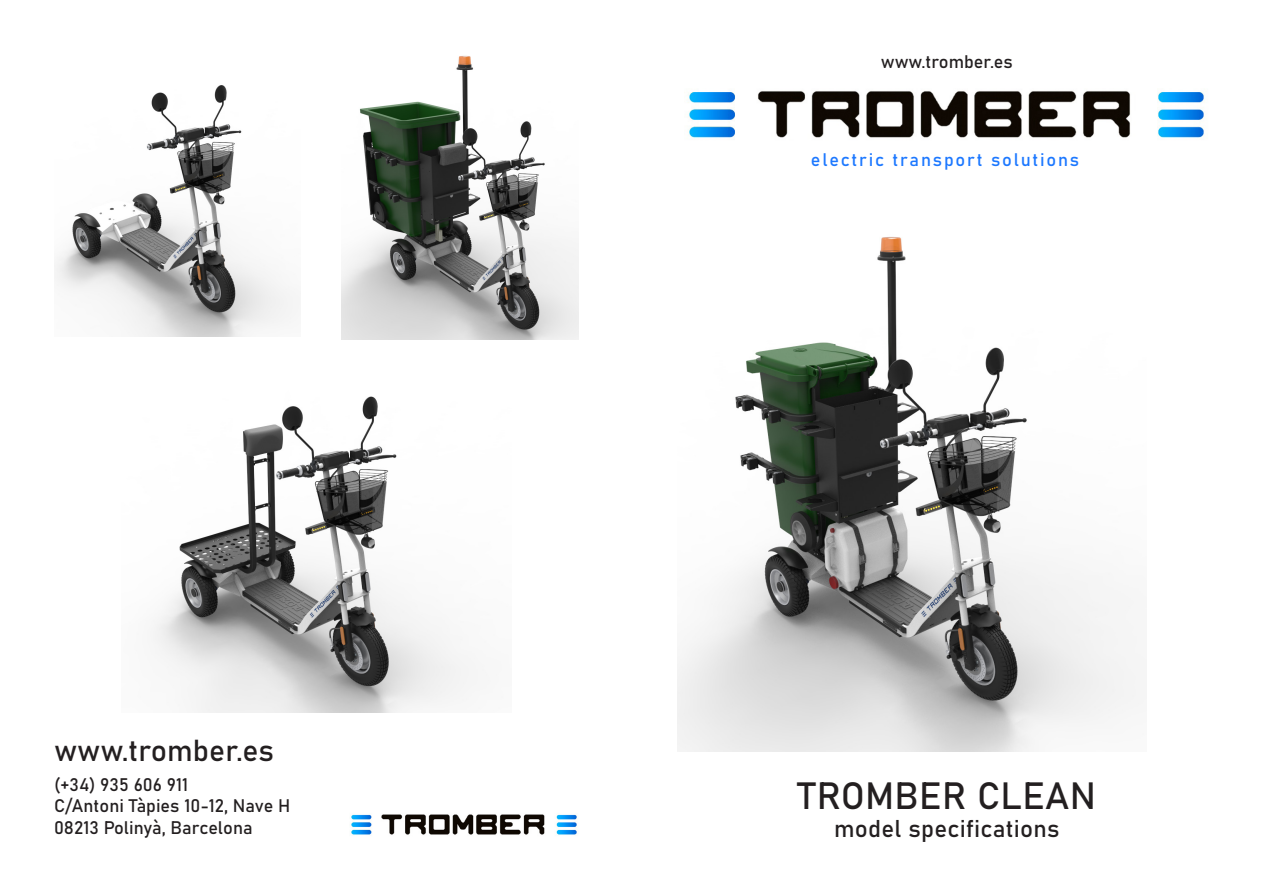
<style>
.page{position:relative;width:1263px;height:893px;background:#fff}
.page>*{position:absolute;margin:0;border:0;box-sizing:border-box;transform-origin:0 0}
.t1{font:37.5px "Bahnschrift";letter-spacing:.01em;color:#231f20}
.t2{font:30px "Bahnschrift";color:#231f20}
.t3{font:24px "Bahnschrift";letter-spacing:.01em;color:#231f20}
.t4{font:18px "Bahnschrift";color:#231f20}
.t5{font:18px "Bahnschrift";letter-spacing:.1em;color:#1c78ff}
</style>
<div class="page">
<img style="left:688px;top:91px;width:517px;height:47px">
<img style="left:351px;top:814px;width:226px;height:21px">
<img style="left:678px;top:237px;width:461px;height:514px">
<img style="left:54px;top:85px;width:239px;height:252px">
<img style="left:153px;top:396px;width:316px;height:316px">
<img style="left:341px;top:55px;width:237px;height:285px">
<p class="t2" style="left:54px;top:727px;width:222px">www.tromber.es</p>
<p class="t4" style="left:54px;top:771px;width:136px">(+34) 935 606 911</p>
<p class="t4" style="left:54px;top:792px;width:238px">C/Antoni Tàpies 10-12, Nave H</p>
<p class="t4" style="left:54px;top:814px;width:200px">08213 Polinyà, Barcelona</p>
<p class="t4" style="left:881px;top:48px;width:134px">www.tromber.es</p>
<p class="t5" style="left:811px;top:146px;width:270px">electric transport solutions</p>
<p class="t1" style="left:797px;top:767px;width:300px">TROMBER CLEAN</p>
<p class="t3" style="left:834px;top:811px;width:227px">model specifications</p>
</div>
